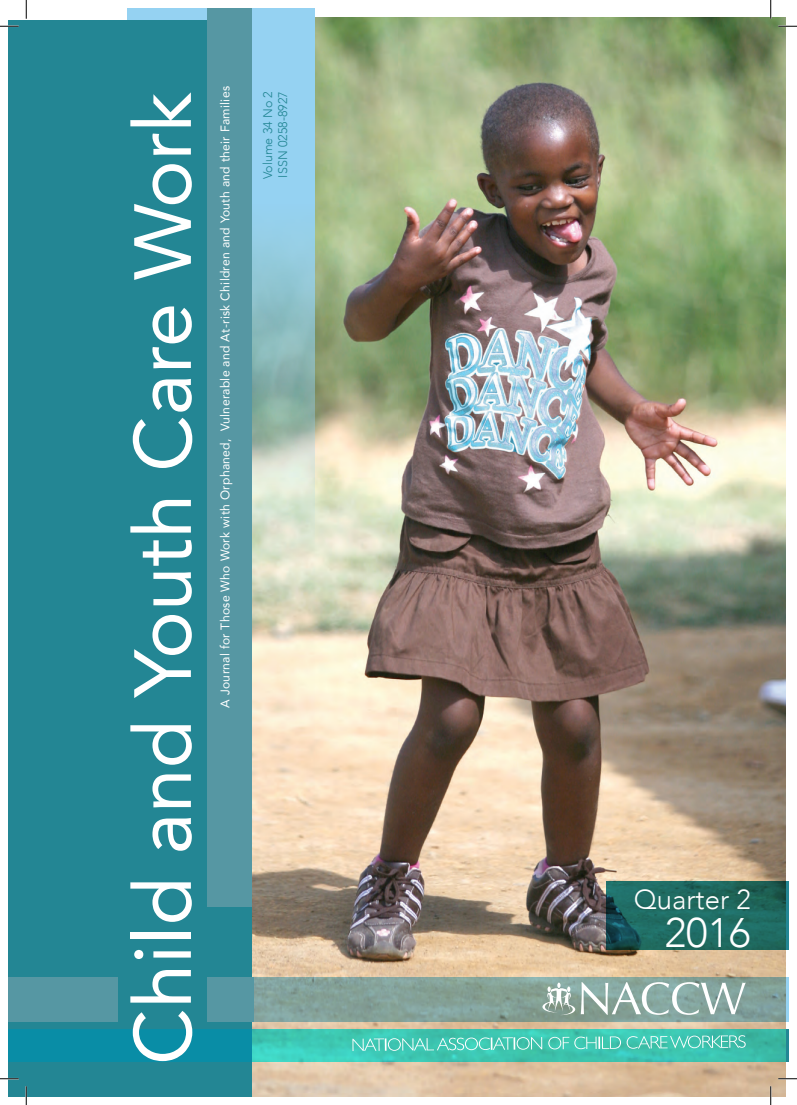
<style>
.page{position:relative;width:797px;height:1105px;background:#fff}
.page>*{position:absolute;margin:0;border:0;box-sizing:border-box;transform-origin:0 0}
.subs{font:80px "Avenir";color:#fff}
.subs-2{font:300 41.25px "Avenir";color:#fff}
.subs-3{font:300 27.5px "Avenir";color:#fff}
.subs-4{font:12.5px "Avenir";letter-spacing:.025em;color:#fff}
.subs-5{font:300 12.5px "Avenir";color:#238694}
</style>
<div class="page">
<img style="left:252px;top:17px;width:533px;height:1079px">
<svg style="left:127px;top:9px;width:187px;height:1081px;background:#bccdc7"></svg>
<svg style="left:253px;top:977px;width:535px;height:45px;background:#83a199"></svg>
<div style="left:9px;top:20px;width:243px;height:1076px;background:#238694"></div>
<div style="left:207px;top:9px;width:45px;height:898px;background:#5697a3"></div>
<svg style="left:607px;top:881px;width:181px;height:69px;background:#1e665f"></svg>
<svg style="left:9px;top:1029px;width:779px;height:32px;background:#27afad"></svg>
<svg style="left:352px;top:1037px;width:190px;height:14px;background:#63d1c0"></svg>
<svg style="left:548px;top:1035px;width:197px;height:14px;background:#61cfbd"></svg>
<div style="left:9px;top:977px;width:109px;height:45px;background:#5697a3"></div>
<svg style="left:542px;top:982px;width:203px;height:33px"></svg>
<div style="left:207px;top:977px;width:46px;height:45px;background:#5697a3"></div>
<svg style="left:0;top:25px;width:19px;height:2px"></svg>
<svg style="left:778px;top:25px;width:19px;height:2px"></svg>
<svg style="left:0;top:1078px;width:19px;height:1px"></svg>
<svg style="left:778px;top:1078px;width:19px;height:1px"></svg>
<svg style="left:25px;top:0;width:2px;height:19px"></svg>
<svg style="left:25px;top:1086px;width:2px;height:19px"></svg>
<svg style="left:770px;top:0;width:1px;height:19px"></svg>
<svg style="left:770px;top:1086px;width:1px;height:19px"></svg>
<p class="subs" style="left:99px;top:1065px;width:974px;rotate:-90deg">Child and Youth Care Work</p>
<p class="subs-4" style="left:215px;top:708px;width:623px;rotate:-90deg">A Journal for Those Who Work with Orphaned, Vulnerable and At-risk Children and Youth and their Families</p>
<p class="subs-5" style="left:260px;top:179px;width:90px;rotate:-90deg">Volume 34 No 2</p>
<p class="subs-5" style="left:275px;top:178px;width:88px;rotate:-90deg">ISSN 0258-8927</p>
<p class="subs-3" style="left:634px;top:884px;width:118px">Quarter 2</p>
<p class="subs-2" style="left:665px;top:908px;width:87px">2016</p>
</div>
